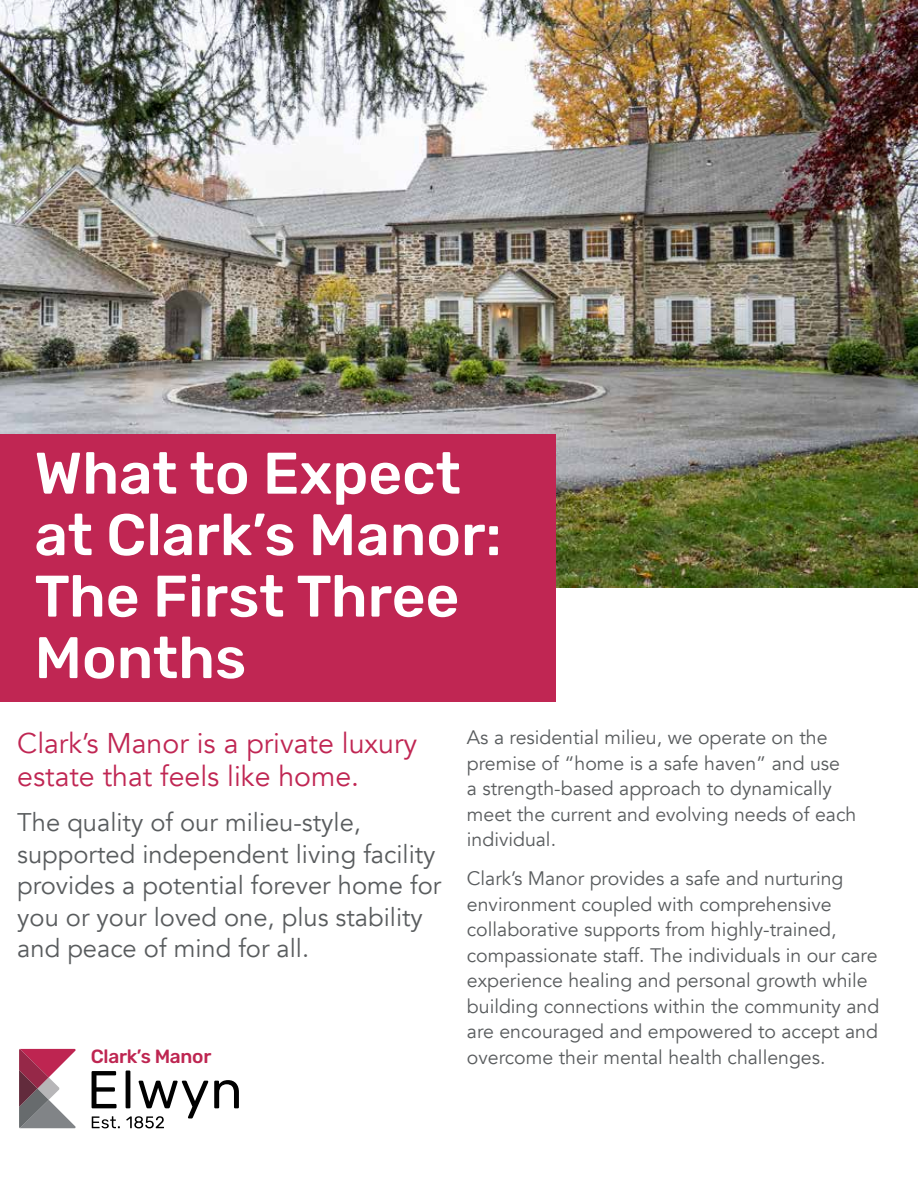
<style>
.page{position:relative;width:918px;height:1188px;background:#fff}
.page>*{position:absolute;margin:0;border:0;box-sizing:border-box;transform-origin:0 0}
.t1{font:500 58.5px/61.5px "Rubik";color:#fff}
.t2{font:28.5px/33px "Avenir";color:#c02653}
.t3{font:25.5px/31.5px "Avenir";color:#595c5e}
.t4{font:19.5px/25.5px "Avenir";color:#595c5e}
.t5{font:500 19.2px "Rubik";letter-spacing:-.015em;color:#be2551}
</style>
<div class="page">
<img style="left:0;top:0;width:918px;height:588px">
<div style="left:0;top:434px;width:555px;height:268px;background:#c02653"></div>
<svg style="left:19px;top:1049px;width:57px;height:79px"></svg>
<svg style="left:92px;top:1116px;width:28px;height:12px"></svg>
<svg style="left:92px;top:1071px;width:25px;height:37px"></svg>
<svg style="left:126px;top:1071px;width:82px;height:57px"></svg>
<svg style="left:214px;top:1080px;width:25px;height:28px"></svg>
<h1 class="t1" style="left:35px;top:444px;width:469px">What to Expect at Clark’s Manor:<br>The First Three<br>Months</h1>
<h2 class="t2" style="left:17px;top:727px;width:402px">Clark’s Manor is a private luxury estate that feels like home.</h2>
<h3 class="t3" style="left:17px;top:807px;width:426px">The quality of our milieu-style, supported independent living facility provides a potential forever home for you or your loved one, plus stability and peace of mind for all.</h3>
<p class="t4" style="left:467px;top:725px;width:391px">As a residential milieu, we operate on the premise of “home is a safe haven” and use<br>a strength-based approach to dynamically meet the current and evolving needs of each individual.</p>
<p class="t4" style="left:467px;top:866px;width:414px">Clark’s Manor provides a safe and nurturing environment coupled with comprehensive collaborative supports from highly-trained, compassionate staff. The individuals in our care experience healing and personal growth while building connections within the community and are encouraged and empowered to accept and</p>
<p class="t5" style="left:91px;top:1045px;width:122px">Clark’s Manor</p>
<p class="t4" style="left:467px;top:1045px;width:360px">overcome their mental health challenges.</p>
</div>
